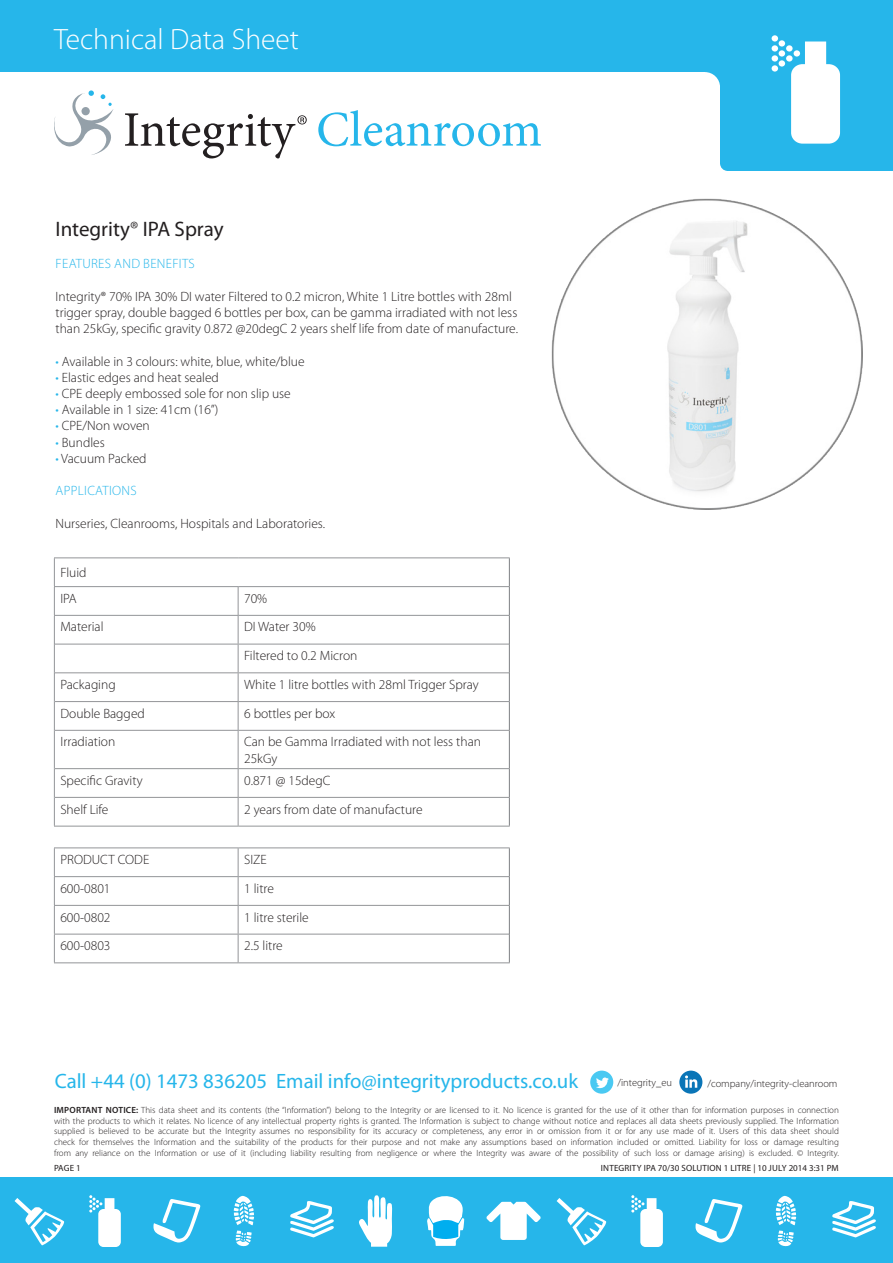
<style>
.page{position:relative;width:893px;height:1263px;background:#fff}
.page>*{position:absolute;margin:0;border:0;box-sizing:border-box;transform-origin:0 0}
.t1{font:300 29.55px "Myriad Pro";color:#fff}
.Heading_1{font:21px "Myriad Pro";color:#231f20}
.t2{font:20.85px "Myriad Pro";color:#26b6ea}
.Heading_1-2{font:300 13.5px/16.2px "Myriad Pro";color:#231f20}
.Heading_1-3{font:300 13.5px "Myriad Pro";letter-spacing:.02em;color:#26b6ea}
.t3{font:300 10.5px "Myriad Pro";color:#231f20}
.t4{font:300 9px/10.8px "Myriad Pro";color:#231f20;text-align:justify}
.t5{font:9px "Myriad Pro";letter-spacing:.02em;color:#231f20}
.s1{font-weight:300}
.s2{color:#26b6ea}
.s3{font-weight:600}
</style>
<div class="page">
<div style="left:706px;top:64px;width:18px;height:24px;background:#26b6ea"></div>
<div style="left:690px;top:72px;width:30px;height:30px;background:#fff;border-radius:50%"></div>
<div style="left:720px;top:0;width:173px;height:163px;background:#26b6ea"></div>
<div style="left:0;top:1177px;width:893px;height:86px;background:#26b6ea"></div>
<svg style="left:776px;top:1196px;width:20px;height:51px"></svg>
<svg style="left:832px;top:1201px;width:44px;height:36px"></svg>
<svg style="left:696px;top:1199px;width:47px;height:43px"></svg>
<svg style="left:631px;top:1195px;width:32px;height:52px"></svg>
<svg style="left:359px;top:1195px;width:34px;height:52px"></svg>
<svg style="left:557px;top:1198px;width:50px;height:48px"></svg>
<svg style="left:486px;top:1202px;width:55px;height:38px"></svg>
<svg style="left:427px;top:1196px;width:37px;height:50px"></svg>
<svg style="left:234px;top:1196px;width:20px;height:51px"></svg>
<svg style="left:290px;top:1201px;width:44px;height:36px"></svg>
<svg style="left:153px;top:1199px;width:48px;height:43px"></svg>
<svg style="left:89px;top:1195px;width:32px;height:52px"></svg>
<svg style="left:15px;top:1198px;width:50px;height:48px"></svg>
<svg style="left:54px;top:90px;width:60px;height:65px"></svg>
<svg style="left:125px;top:113px;width:182px;height:45px"></svg>
<svg style="left:318px;top:110px;width:223px;height:36px"></svg>
<svg style="left:679px;top:1070px;width:23px;height:24px"></svg>
<svg style="left:590px;top:1070px;width:23px;height:24px"></svg>
<div style="left:0;top:0;width:761px;height:72px;background:#26b6ea"></div>
<div style="left:720px;top:156px;width:15px;height:15px;background:#26b6ea;border-radius:50%"></div>
<div style="left:727px;top:159px;width:166px;height:12px;background:#26b6ea"></div>
<svg style="left:791px;top:42px;width:49px;height:102px"></svg>
<svg style="left:786px;top:45px;width:7px;height:7px"></svg>
<div style="left:772px;top:65px;width:6px;height:7px;background:#fff;border-radius:50%"></div>
<div style="left:772px;top:55px;width:6px;height:7px;background:#fff;border-radius:50%"></div>
<div style="left:772px;top:45px;width:6px;height:7px;background:#fff;border-radius:50%"></div>
<div style="left:772px;top:35px;width:6px;height:7px;background:#fff;border-radius:50%"></div>
<div style="left:779px;top:60px;width:6px;height:7px;background:#fff;border-radius:50%"></div>
<div style="left:779px;top:50px;width:6px;height:7px;background:#fff;border-radius:50%"></div>
<div style="left:779px;top:40px;width:6px;height:7px;background:#fff;border-radius:50%"></div>
<svg style="left:786px;top:55px;width:7px;height:7px"></svg>
<div style="left:794px;top:50px;width:6px;height:7px;background:#fff;border-radius:50%"></div>
<img style="left:551px;top:199px;width:311px;height:311px">
<hr style="left:54px;top:557px;width:184px;height:1px;background:#939598">
<hr style="left:238px;top:557px;width:272px;height:1px;background:#939598">
<hr style="left:54px;top:586px;width:184px;height:1px;background:#939598">
<hr style="left:238px;top:586px;width:271px;height:1px;background:#939598">
<hr style="left:54px;top:615px;width:184px;height:1px;background:#939598">
<hr style="left:238px;top:615px;width:271px;height:1px;background:#939598">
<svg style="left:54px;top:558px;width:1px;height:172px"></svg>
<svg style="left:238px;top:587px;width:1px;height:143px"></svg>
<hr style="left:54px;top:730px;width:1px;height:39px;background:#939598">
<hr style="left:238px;top:731px;width:1px;height:37px;background:#939598">
<svg style="left:54px;top:769px;width:1px;height:57px"></svg>
<svg style="left:238px;top:769px;width:1px;height:57px"></svg>
<svg style="left:509px;top:558px;width:1px;height:172px"></svg>
<hr style="left:509px;top:730px;width:1px;height:39px;background:#7e8083">
<svg style="left:509px;top:769px;width:1px;height:57px"></svg>
<hr style="left:55px;top:644px;width:183px;height:1px;background:#939598">
<hr style="left:238px;top:644px;width:271px;height:1px;background:#939598">
<hr style="left:55px;top:672px;width:183px;height:1px;background:#939598">
<hr style="left:238px;top:672px;width:271px;height:1px;background:#939598">
<hr style="left:55px;top:701px;width:183px;height:1px;background:#939598">
<hr style="left:238px;top:701px;width:271px;height:1px;background:#939598">
<hr style="left:55px;top:730px;width:183px;height:1px;background:#939598">
<hr style="left:238px;top:730px;width:271px;height:1px;background:#939598">
<hr style="left:55px;top:768px;width:183px;height:1px;background:#939598">
<hr style="left:238px;top:768px;width:271px;height:1px;background:#939598">
<hr style="left:55px;top:797px;width:183px;height:1px;background:#939598">
<hr style="left:238px;top:797px;width:271px;height:1px;background:#939598">
<hr style="left:54px;top:826px;width:184px;height:1px;background:#939598">
<hr style="left:238px;top:826px;width:272px;height:1px;background:#939598">
<hr style="left:54px;top:847px;width:184px;height:1px;background:#939598">
<hr style="left:238px;top:847px;width:272px;height:1px;background:#939598">
<hr style="left:54px;top:876px;width:184px;height:1px;background:#939598">
<hr style="left:238px;top:876px;width:271px;height:1px;background:#939598">
<hr style="left:54px;top:905px;width:184px;height:1px;background:#939598">
<hr style="left:238px;top:905px;width:271px;height:1px;background:#939598">
<hr style="left:54px;top:934px;width:184px;height:1px;background:#939598">
<svg style="left:54px;top:848px;width:1px;height:114px"></svg>
<hr style="left:238px;top:934px;width:271px;height:1px;background:#939598">
<svg style="left:238px;top:848px;width:1px;height:114px"></svg>
<hr style="left:54px;top:962px;width:184px;height:1px;background:#939598">
<hr style="left:238px;top:962px;width:272px;height:1px;background:#939598">
<svg style="left:509px;top:848px;width:1px;height:114px"></svg>
<h1 class="t1" style="left:54px;top:21px;width:246px">Technical Data Sheet</h1>
<p class="Heading_1" style="left:55px;top:216px;width:170px">Integrity<span class="s1">®</span> IPA Spray</p>
<p class="Heading_1-3" style="left:56px;top:256px;width:141px">FEATURES AND BENEFITS</p>
<p class="Heading_1-2" style="left:55px;top:288px;width:464px">Integrity® 70% IPA 30% DI water Filtered to 0.2 micron, White 1 Litre bottles with 28ml trigger spray, double bagged 6 bottles per box, can be gamma irradiated with not less than 25kGy, specific gravity 0.872 @20degC 2 years shelf life from date of manufacture.</p>
<p class="Heading_1-2" style="left:55px;top:353px;width:251px"><span class="s2">•</span> Available in 3 colours: white, blue, white/blue</p>
<p class="Heading_1-2" style="left:55px;top:369px;width:165px"><span class="s2">•</span> Elastic edges and heat sealed</p>
<p class="Heading_1-2" style="left:55px;top:385px;width:237px"><span class="s2">•</span> CPE deeply embossed sole for non slip use</p>
<p class="Heading_1-2" style="left:55px;top:401px;width:164px"><span class="s2">•</span> Available in 1 size: 41cm (16”)</p>
<p class="Heading_1-2" style="left:55px;top:418px;width:96px"><span class="s2">•</span> CPE/Non woven</p>
<p class="Heading_1-2" style="left:55px;top:434px;width:51px"><span class="s2">•</span> Bundles</p>
<p class="Heading_1-2" style="left:55px;top:450px;width:93px"><span class="s2">•</span> Vacuum Packed</p>
<p class="Heading_1-3" style="left:56px;top:482px;width:82px">APPLICATIONS</p>
<p class="Heading_1-2" style="left:55px;top:515px;width:271px">Nurseries, Cleanrooms, Hospitals and Laboratories.</p>
<p class="Heading_1-2" style="left:60px;top:564px;width:28px">Fluid</p>
<p class="Heading_1-2" style="left:60px;top:590px;width:18px">IPA</p>
<p class="Heading_1-2" style="left:244px;top:590px;width:25px">70%</p>
<p class="Heading_1-2" style="left:60px;top:619px;width:45px">Material</p>
<p class="Heading_1-2" style="left:244px;top:619px;width:73px">DI Water 30%</p>
<p class="Heading_1-2" style="left:244px;top:647px;width:115px">Filtered to 0.2 Micron</p>
<p class="Heading_1-2" style="left:60px;top:676px;width:57px">Packaging</p>
<p class="Heading_1-2" style="left:244px;top:676px;width:236px">White 1 litre bottles with 28ml Trigger Spray</p>
<p class="Heading_1-2" style="left:60px;top:705px;width:86px">Double Bagged</p>
<p class="Heading_1-2" style="left:244px;top:705px;width:93px">6 bottles per box</p>
<p class="Heading_1-2" style="left:60px;top:734px;width:56px">Irradiation</p>
<p class="Heading_1-2" style="left:244px;top:734px;width:238px">Can be Gamma Irradiated with not less than<br>25kGy</p>
<p class="Heading_1-2" style="left:60px;top:772px;width:84px">Specific Gravity</p>
<p class="Heading_1-2" style="left:244px;top:772px;width:88px">0.871 @ 15degC</p>
<p class="Heading_1-2" style="left:60px;top:801px;width:50px">Shelf Life</p>
<p class="Heading_1-2" style="left:244px;top:801px;width:180px">2 years from date of manufacture</p>
<p class="Heading_1-2" style="left:60px;top:851px;width:90px">PRODUCT CODE</p>
<p class="Heading_1-2" style="left:244px;top:851px;width:24px">SIZE</p>
<p class="Heading_1-2" style="left:60px;top:880px;width:52px">600-0801</p>
<p class="Heading_1-2" style="left:244px;top:880px;width:31px">1 litre</p>
<p class="Heading_1-2" style="left:60px;top:909px;width:52px">600-0802</p>
<p class="Heading_1-2" style="left:244px;top:909px;width:66px">1 litre sterile</p>
<p class="Heading_1-2" style="left:60px;top:937px;width:52px">600-0803</p>
<p class="Heading_1-2" style="left:244px;top:937px;width:40px">2.5 litre</p>
<h3 class="t2" style="left:55px;top:1068px;width:525px">Call +44 (0) 1473 836205 Email info@integrityproducts.co.uk</h3>
<p class="t3" style="left:617px;top:1076px;width:56px">/integrity_eu</p>
<p class="t3" style="left:707px;top:1077px;width:132px">/company/integrity-cleanroom</p>
<p class="t4" style="left:54px;top:1104px;width:786px"><span class="s3">IMPORTANT NOTICE:</span> This data sheet and its contents (the “Information”) belong to the Integrity or are licensed to it. No licence is granted for the use of it other than for information purposes in connection with the products to which it relates. No licence of any intellectual property rights is granted. The Information is subject to change without notice and replaces all data sheets previously supplied. The Information supplied is believed to be accurate but the Integrity assumes no responsibility for its accuracy or completeness, any error in or omission from it or for any use made of it. Users of this data sheet should check for themselves the Information and the suitability of the products for their purpose and not make any assumptions based on information included or omitted. Liability for loss or damage resulting from any reliance on the Information or use of it (including liability resulting from negligence or where the Integrity was aware of the possibility of such loss or damage arising) is excluded. © Integrity.</p>
<p class="t5" style="left:54px;top:1162px;width:28px">PAGE 1</p>
<p class="t5" style="left:601px;top:1162px;width:239px">Integrity IPA 70/30 Solution 1 litre | 10 July 2014 3:31 PM</p>
</div>
